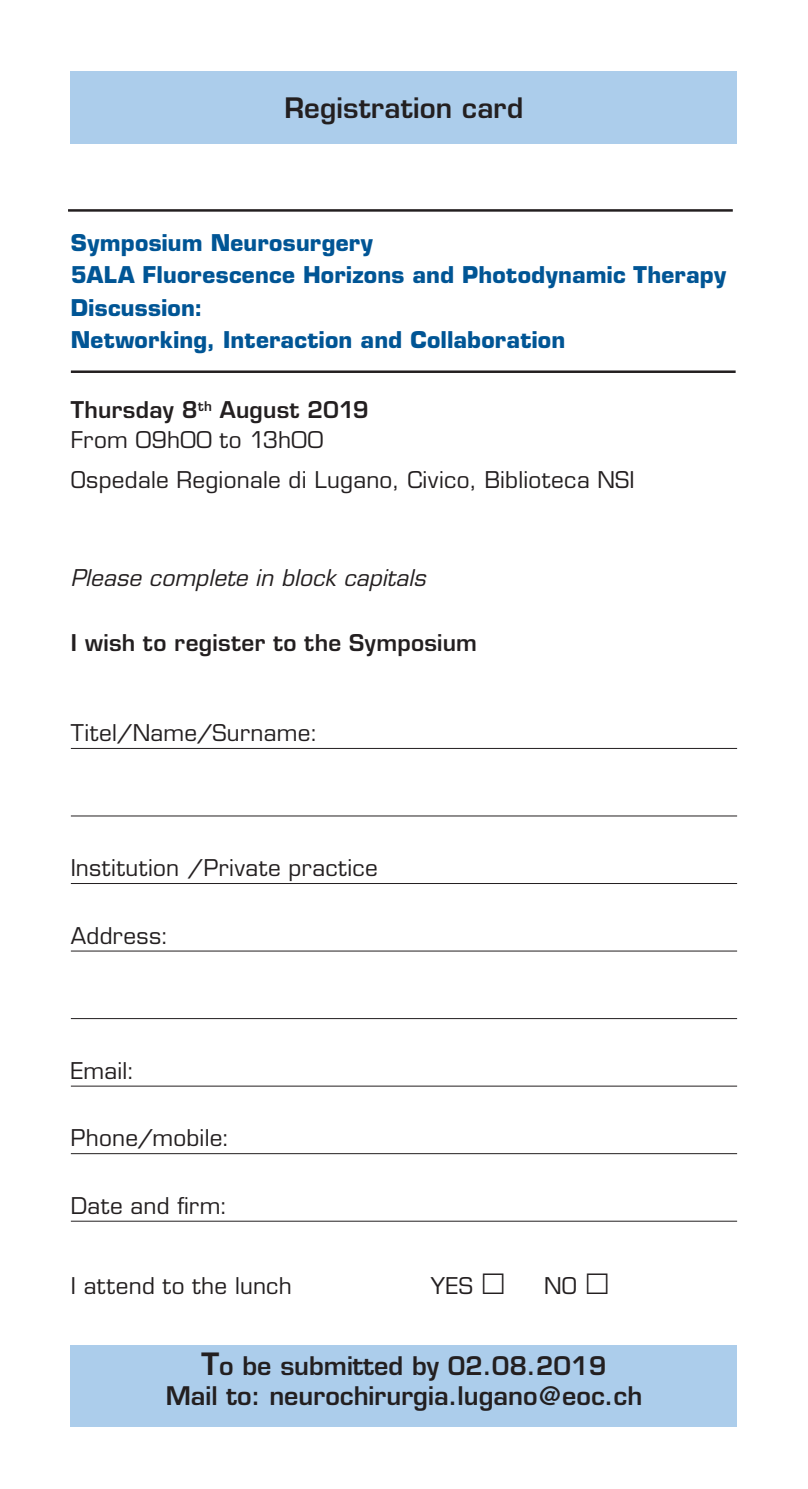
<style>
.page{position:relative;width:808px;height:1489px;background:#fff}
.page>*{position:absolute;margin:0;border:0;box-sizing:border-box;transform-origin:0 0}
.t1{font:600 27.5px "Eurostile LT Std";letter-spacing:.01em;color:#231f20}
.t2{font:600 25px/30px "Eurostile LT Std";color:#231f20;text-align:center}
.t3{font:22.5px "Eurostile LT Std";letter-spacing:.01em;color:#231f20}
.t4{font:700 22.5px/32.5px "Eurostile LT Std";letter-spacing:.01em;color:#005595}
.t5{font:600 22.5px/30px "Eurostile LT Std";letter-spacing:.015em;color:#231f20}
.t6{font:italic 22.5px "Eurostile LT Std";letter-spacing:.01em;color:#231f20}
.s1{font-weight:400}
.s2{font-size:30px}
</style>
<div class="page">
<hr style="left:68px;top:209px;width:665px;height:3px;background:#231f20">
<hr style="left:71px;top:370px;width:665px;height:3px;background:#231f20">
<hr style="left:71px;top:748px;width:666px;height:1px;background:#231f20">
<hr style="left:71px;top:815px;width:666px;height:1px;background:#231f20">
<hr style="left:71px;top:883px;width:666px;height:1px;background:#231f20">
<hr style="left:71px;top:950px;width:666px;height:1px;background:#231f20">
<hr style="left:71px;top:1018px;width:666px;height:1px;background:#231f20">
<hr style="left:71px;top:1085px;width:666px;height:1px;background:#231f20">
<hr style="left:71px;top:1153px;width:666px;height:1px;background:#231f20">
<hr style="left:71px;top:1220px;width:666px;height:1px;background:#231f20">
<div style="left:71px;top:1345px;width:666px;height:81px;background:#accdeb"></div>
<div style="left:71px;top:71px;width:666px;height:73px;background:#accdeb"></div>
<p class="t1" style="left:284px;top:90px;width:240px">Registration card</p>
<p class="t4" style="left:71px;top:226px;width:657px">Symposium Neurosurgery<br>5ALA Fluorescence Horizons and Photodynamic Therapy Discussion:<br>Networking, Interaction and Collaboration</p>
<p class="t5" style="left:71px;top:395px;width:299px">Thursday 8<sup>th</sup> August 2019<br><span class="s1">From 09h00 to 13h00</span></p>
<p class="t3" style="left:71px;top:466px;width:565px">Ospedale Regionale di Lugano, Civico, Biblioteca NSI</p>
<p class="t6" style="left:71px;top:564px;width:356px">Please complete in block capitals</p>
<p class="t5" style="left:71px;top:627px;width:408px">I wish to register to the Symposium</p>
<p class="t3" style="left:71px;top:719px;width:248px">Titel/Name/Surname:</p>
<p class="t3" style="left:71px;top:854px;width:309px">Institution /Private practice</p>
<p class="t3" style="left:71px;top:921px;width:99px">Address:</p>
<p class="t3" style="left:71px;top:1056px;width:65px">Email:</p>
<p class="t3" style="left:71px;top:1124px;width:160px">Phone/mobile:</p>
<p class="t3" style="left:71px;top:1191px;width:158px">Date and firm:</p>
<p class="t3" style="left:71px;top:1271px;width:223px">I attend to the lunch</p>
<p class="t3" style="left:431px;top:1271px;width:76px">YES ◻</p>
<p class="t3" style="left:544px;top:1271px;width:67px">NO ◻</p>
<p class="t2" style="left:166px;top:1350px;width:478px"><span class="s2">T</span>o be submitted by 02.08.2019<br>Mail to: neurochirurgia.lugano@eoc.ch</p>
</div>
